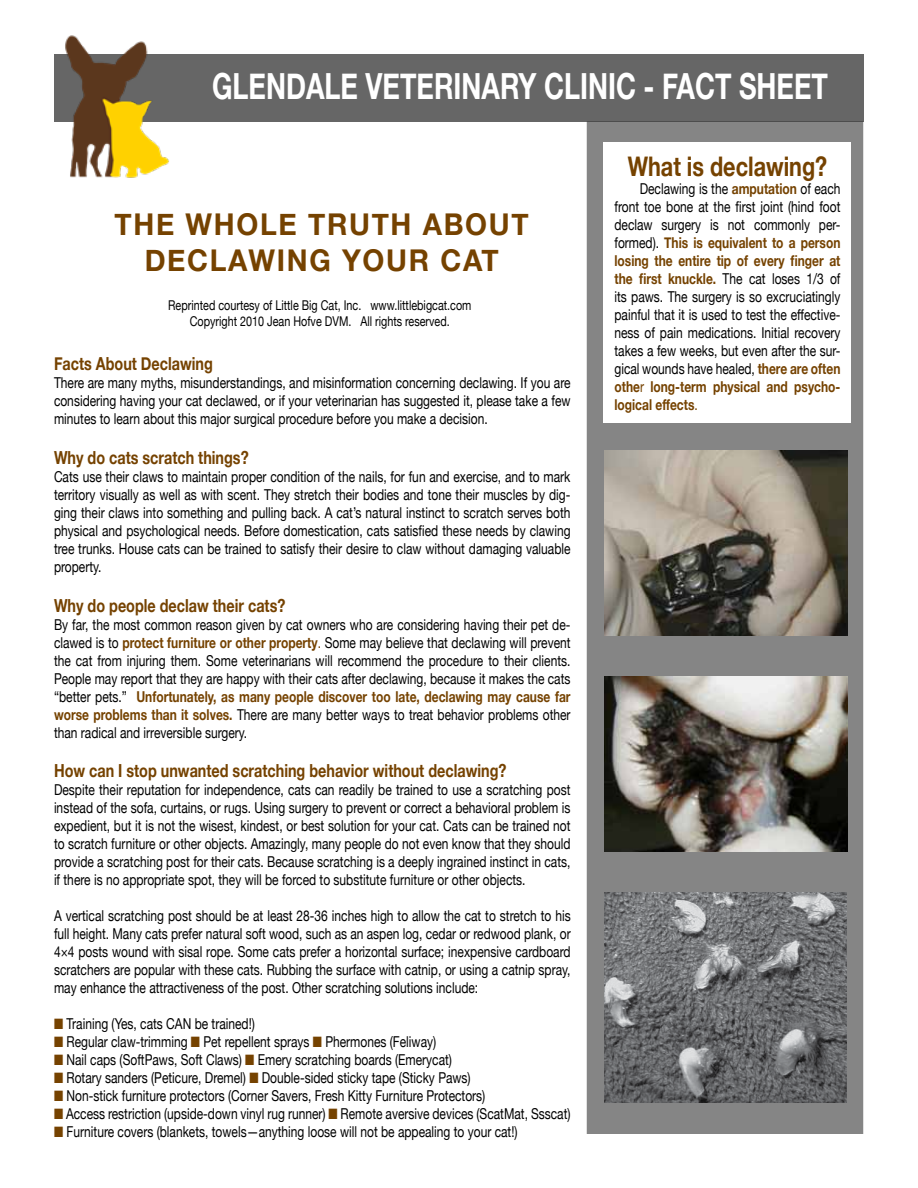
<style>
.page{position:relative;width:918px;height:1188px;background:#fff}
.page>*{position:absolute;margin:0;border:0;box-sizing:border-box;transform-origin:0 0}
.t1{font:700 36px "Helvetica Neue";color:#fff;scale:.75 1}
.t2{font:700 30px/36px "Helvetica Neue";letter-spacing:.06em;color:#754200;text-align:center;scale:.94 1}
.t3{font:700 27px "Helvetica Neue";color:#754200;scale:.8 1}
.t4{font:700 18px "Helvetica Neue";color:#754200;scale:.8 1}
.t5{font:15px/18px "Helvetica Neue";color:#000;text-align:justify;scale:.8 1}
.t6{font:13.5px/16.2px "Helvetica Neue";color:#000;text-align:center;scale:.8 1}
.s1{font-weight:700;color:#754200}
.s2{color:#754200}
</style>
<div class="page">
<div style="left:54px;top:54px;width:809px;height:68px;background:#666"></div>
<div style="left:588px;top:122px;width:274px;height:1011px;background:#858585"></div>
<div style="left:603px;top:142px;width:248px;height:281px;background:#fff"></div>
<img style="left:604px;top:893px;width:242px;height:209px">
<img style="left:604px;top:451px;width:243px;height:185px">
<img style="left:604px;top:677px;width:243px;height:175px">
<img style="left:65px;top:35px;width:104px;height:143px">
<h1 class="t1" style="left:212px;top:54px;width:52px">Glendale</h1>
<h1 class="t1" style="left:366px;top:54px;width:47px">Veterinary</h1>
<h1 class="t1" style="left:544px;top:54px;width:47px">Clinic</h1>
<h1 class="t1" style="left:644px;top:54px;width:175px">- Fact Sheet</h1>
<h2 class="t2" style="left:115px;top:205px;width:442px">THE WHOLE TRUTH ABOUT<br>DECLAWING YOUR CAT</h2>
<p class="t6" style="left:168px;top:296px;width:381px">Reprinted courtesy of Little Big Cat, Inc. www.littlebigcat.com<br>Copyright 2010 Jean Hofve DVM. All rights reserved.</p>
<p class="t4" style="left:54px;top:348px;width:200px">Facts About Declawing</p>
<p class="t5" style="left:54px;top:373px;width:647px">There are many myths, misunderstandings, and misinformation concerning declawing. If you are considering having your cat declawed, or if your veterinarian has suggested it, please take a few minutes to learn about this major surgical procedure before you make a decision.</p>
<p class="t4" style="left:54px;top:441px;width:245px">Why do cats scratch things?</p>
<p class="t5" style="left:54px;top:467px;width:647px">Cats use their claws to maintain proper condition of the nails, for fun and exercise, and to mark territory visually as well as with scent. They stretch their bodies and tone their muscles by dig&shy;ging their claws into something and pulling back. A cat’s natural instinct to scratch serves both physical and psychological needs. Before domestication, cats satisfied these needs by clawing tree trunks. House cats can be trained to satisfy their desire to claw without damaging valuable property.</p>
<p class="t4" style="left:54px;top:589px;width:291px">Why do people declaw their cats?</p>
<p class="t5" style="left:54px;top:614px;width:647px">By far, the most common reason given by cat owners who are considering having their pet de&shy;clawed is to <span class="s1">protect furniture or other property</span><span class="s2">.</span> Some may believe that declawing will prevent the cat from injuring them. Some veterinarians will recommend the procedure to their clients.<br>People may report that they are happy with their cats after declawing, because it makes the cats “better pets.” <span class="s1">Unfortunately, as many people discover too late, declawing may cause far worse problems than it solves.</span> There are many better ways to treat behavior problems other than radical and irreversible surgery.</p>
<p class="t4" style="left:54px;top:754px;width:567px">How can I stop unwanted scratching behavior without declawing?</p>
<p class="t5" style="left:54px;top:780px;width:647px">Despite their reputation for independence, cats can readily be trained to use a scratching post instead of the sofa, curtains, or rugs. Using surgery to prevent or correct a behavioral problem is expedient, but it is not the wisest, kindest, or best solution for your cat. Cats can be trained not to scratch furniture or other objects. Amazingly, many people do not even know that they should provide a scratching post for their cats. Because scratching is a deeply ingrained instinct in cats, if there is no appropriate spot, they will be forced to substitute furniture or other objects.</p>
<p class="t5" style="left:54px;top:906px;width:647px">A vertical scratching post should be at least 28-36 inches high to allow the cat to stretch to his full height. Many cats prefer natural soft wood, such as an aspen log, cedar or redwood plank, or 4×4 posts wound with sisal rope. Some cats prefer a horizontal surface; inexpensive cardboard scratchers are popular with these cats. Rubbing the surface with catnip, or using a catnip spray, may enhance the attractiveness of the post. Other scratching solutions include:</p>
<p class="t5" style="left:54px;top:1014px;width:253px"><span class="s2">■</span> Training (Yes, cats CAN be trained!)</p>
<p class="t5" style="left:54px;top:1032px;width:479px"><span class="s2">■</span> Regular claw-trimming <span class="s2">■</span> Pet repellent sprays <span class="s2">■</span> Phermones (Feliway)</p>
<p class="t5" style="left:54px;top:1050px;width:499px"><span class="s2">■</span> Nail caps (SoftPaws, Soft Claws) <span class="s2">■</span> Emery scratching boards (Emerycat)</p>
<p class="t5" style="left:54px;top:1068px;width:522px"><span class="s2">■</span> Rotary sanders (Peticure, Dremel) <span class="s2">■</span> Double-sided sticky tape (Sticky Paws)</p>
<p class="t5" style="left:54px;top:1086px;width:541px"><span class="s2">■</span> Non-stick furniture protectors (Corner Savers, Fresh Kitty Furniture Protectors)</p>
<p class="t5" style="left:54px;top:1104px;width:647px"><span class="s2">■</span> Access restriction (upside-down vinyl rug runner) <span class="s2">■</span> Remote aversive devices (ScatMat, Ssscat)</p>
<p class="t5" style="left:54px;top:1122px;width:581px"><span class="s2">■</span> Furniture covers (blankets, towels—anything loose will not be appealing to your cat!)</p>
<h3 class="t3" style="left:628px;top:142px;width:251px">What is declawing?</h3>
<p class="t5" style="left:614px;top:178px;width:284px;text-indent:25px">Declawing is the <span class="s1">amputation</span> of each front toe bone at the first joint (hind foot declaw surgery is not commonly per&shy;formed). <span class="s1">This is equivalent to a person losing the entire tip of every finger at the first knuckle.</span> The cat loses 1/3 of its paws. The surgery is so excruciatingly painful that it is used to test the effective&shy;ness of pain medications. Initial recovery takes a few weeks, but even after the sur&shy;gical wounds have healed, <span class="s1">there are often othe</span><span class="s2">r</span> <span class="s1">long-term physical and psycho&shy;logical effects</span><span class="s2">.</span></p>
</div>
